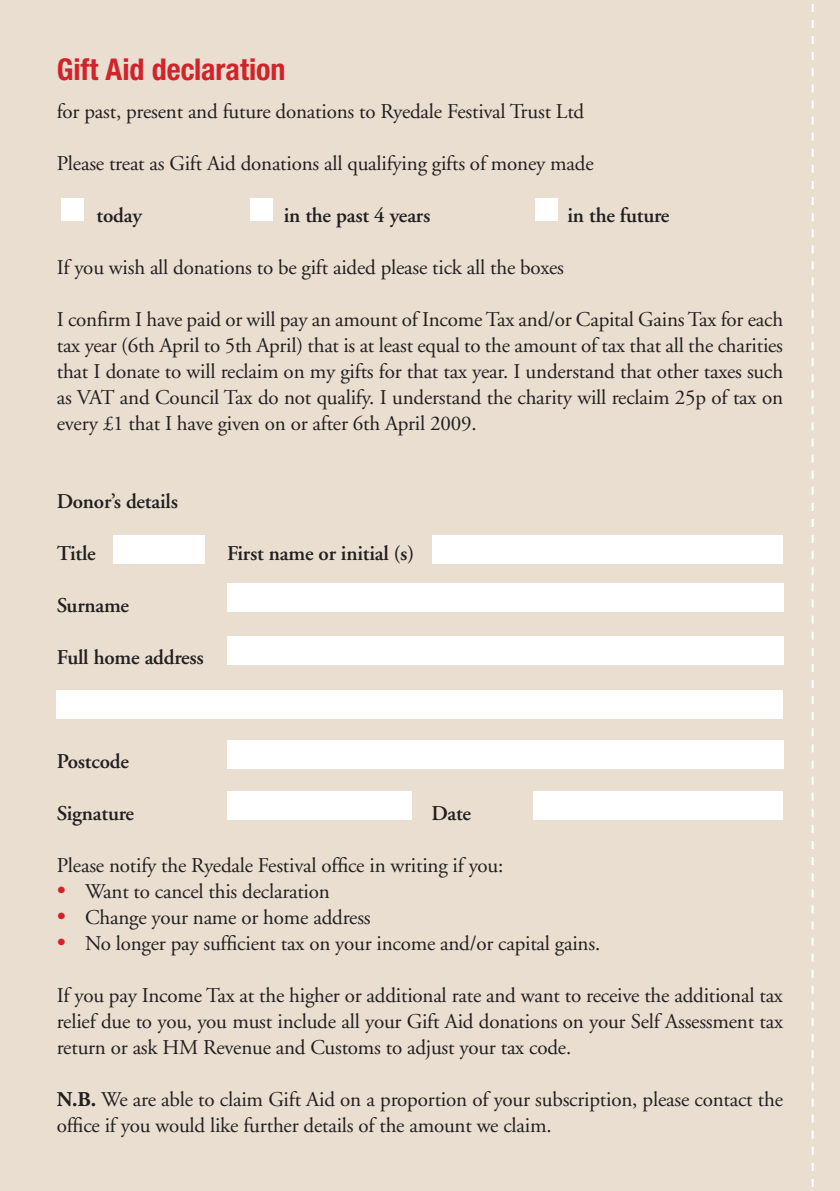
<style>
.page{position:relative;width:840px;height:1191px;background:#fff}
.page>*{position:absolute;margin:0;border:0;box-sizing:border-box;transform-origin:0 0}
.t1{font:700 condensed 30px "Helvetica Neue";color:#d1232a}
.t2{font:21px/26px "Adobe Garamond";letter-spacing:-.01em;color:#231f20;text-align:justify}
.t3{font:600 21px "Adobe Garamond";letter-spacing:-.01em;color:#231f20}
.s1{font-size:24px;color:#d1232a}
.s2{font-weight:700}
</style>
<div class="page">
<div style="left:0;top:0;width:839px;height:1191px;background:#e9ded0"></div>
<div style="left:113px;top:535px;width:92px;height:28px;background:#fff"></div>
<div style="left:227px;top:583px;width:555px;height:29px;background:#fff"></div>
<div style="left:227px;top:636px;width:555px;height:29px;background:#fff"></div>
<div style="left:227px;top:740px;width:555px;height:29px;background:#fff"></div>
<div style="left:227px;top:791px;width:184px;height:28px;background:#fff"></div>
<div style="left:533px;top:791px;width:249px;height:28px;background:#fff"></div>
<div style="left:57px;top:690px;width:725px;height:28px;background:#fff"></div>
<div style="left:432px;top:535px;width:350px;height:28px;background:#fff"></div>
<div style="left:61px;top:198px;width:22px;height:23px;background:#fff"></div>
<div style="left:249px;top:198px;width:23px;height:23px;background:#fff"></div>
<div style="left:535px;top:198px;width:22px;height:23px;background:#fff"></div>
<svg style="left:811px;top:4px;width:2px;height:1183px"></svg>
<h1 class="t1" style="left:57px;top:51px;width:230px">Gift Aid declaration</h1>
<p class="t2" style="left:57px;top:99px;width:528px">for past, present and future donations to Ryedale Festival Trust Ltd</p>
<p class="t2" style="left:57px;top:151px;width:538px">Please treat as Gift Aid donations all qualifying gifts of money made</p>
<p class="t3" style="left:96px;top:204px;width:47px">today</p>
<p class="t3" style="left:283px;top:204px;width:148px">in the past 4 years</p>
<p class="t3" style="left:567px;top:204px;width:103px">in the future</p>
<p class="t2" style="left:57px;top:255px;width:508px">If you wish all donations to be gift aided please tick all the boxes</p>
<p class="t2" style="left:57px;top:307px;width:727px">I confirm I have paid or will pay an amount of Income Tax and/or Capital Gains Tax for each tax year (6th April to 5th April) that is at least equal to the amount of tax that all the charities that I donate to will reclaim on my gifts for that tax year. I understand that other taxes such as VAT and Council Tax do not qualify. I understand the charity will reclaim 25p of tax on every £1 that I have given on or after 6th April 2009.</p>
<p class="t3" style="left:57px;top:490px;width:123px">Donor’s details</p>
<p class="t3" style="left:57px;top:542px;width:41px">Title</p>
<p class="t3" style="left:227px;top:542px;width:188px">First name or initial (s)</p>
<p class="t3" style="left:57px;top:594px;width:74px">Surname</p>
<p class="t3" style="left:57px;top:646px;width:148px">Full home address</p>
<p class="t3" style="left:57px;top:750px;width:74px">Postcode</p>
<p class="t3" style="left:57px;top:802px;width:79px">Signature</p>
<p class="t3" style="left:431px;top:802px;width:41px">Date</p>
<p class="t2" style="left:57px;top:853px;width:448px">Please notify the Ryedale Festival office in writing if you:</p>
<p class="t2" style="left:57px;top:879px;width:274px"><span class="s1">•</span> Want to cancel this declaration</p>
<p class="t2" style="left:57px;top:905px;width:315px"><span class="s1">•</span> Change your name or home address</p>
<p class="t2" style="left:57px;top:931px;width:544px"><span class="s1">•</span> No longer pay sufficient tax on your income and/or capital gains.</p>
<p class="t2" style="left:57px;top:983px;width:727px">If you pay Income Tax at the higher or additional rate and want to receive the additional tax relief due to you, you must include all your Gift Aid donations on your Self Assessment tax return or ask HM Revenue and Customs to adjust your tax code.</p>
<p class="t2" style="left:57px;top:1087px;width:727px"><span class="s2">N.B.</span> We are able to claim Gift Aid on a proportion of your subscription, please contact the office if you would like further details of the amount we claim.</p>
</div>
